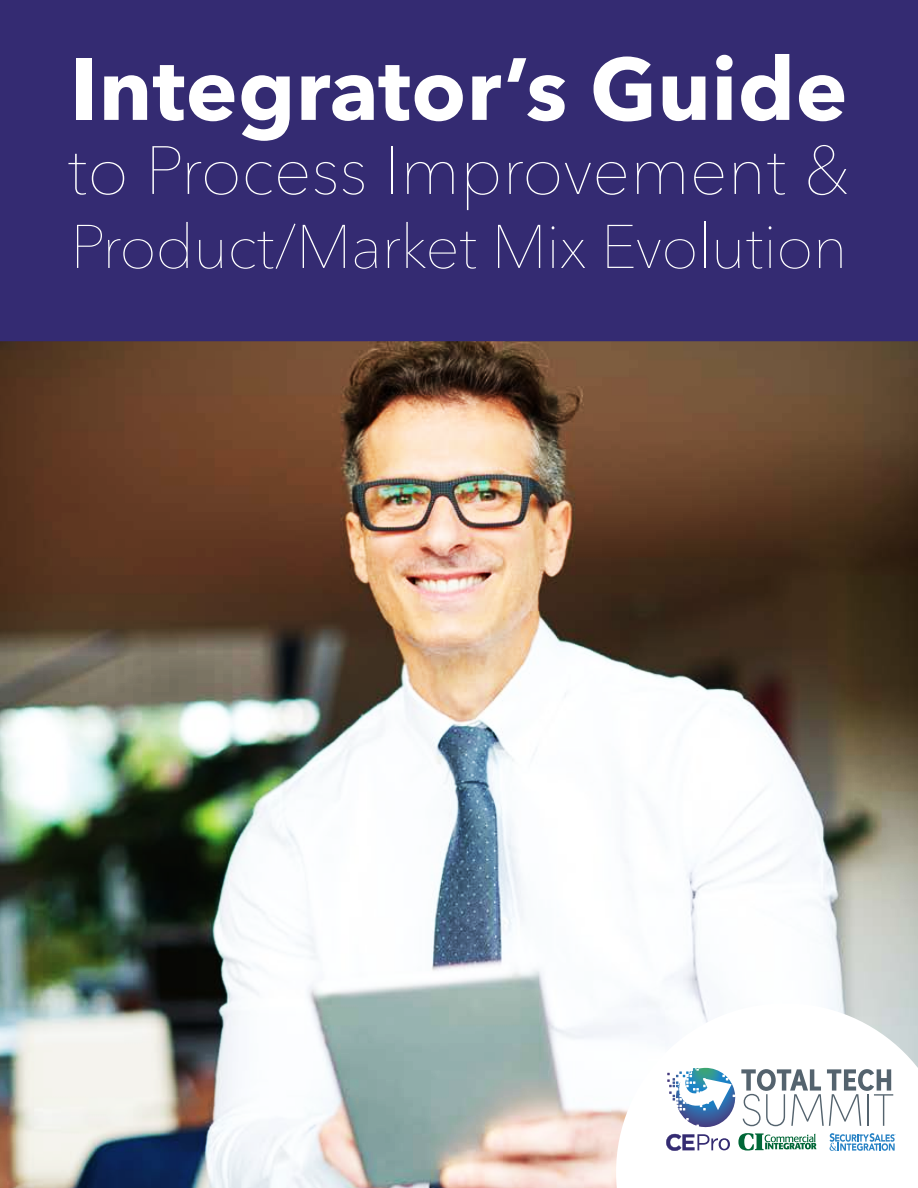
<style>
.page{position:relative;width:918px;height:1188px;background:#fff}
.page>*{position:absolute;margin:0;border:0;box-sizing:border-box;transform-origin:0 0}
.t1{font:700 87.15px "Avenir Next";letter-spacing:.005em;color:#fff}
.t2{font:200 67.5px "Avenir Next";color:#fff}
.t3{font:200 60.9px "Avenir Next";letter-spacing:-.01em;color:#fff}
</style>
<div class="page">
<img style="left:0;top:341px;width:918px;height:847px">
<div style="left:0;top:0;width:918px;height:341px;background:#342b72"></div>
<svg style="left:616px;top:1003px;width:302px;height:185px"></svg>
<svg style="left:741px;top:1069px;width:152px;height:57px"></svg>
<svg style="left:837px;top:1133px;width:59px;height:18px"></svg>
<svg style="left:666px;top:1134px;width:64px;height:17px"></svg>
<svg style="left:676px;top:1068px;width:56px;height:42px"></svg>
<img style="left:821px;top:1122px;width:16px;height:46px">
<img style="left:775px;top:1122px;width:46px;height:47px">
<svg style="left:738px;top:1133px;width:79px;height:18px"></svg>
<h1 class="t1" style="left:71px;top:14px;width:778px">Integrator’s Guide</h1>
<p class="t2" style="left:67px;top:113px;width:785px">to Process Improvement &amp;</p>
<p class="t3" style="left:71px;top:195px;width:778px">Product/Market Mix Evolution</p>
</div>
